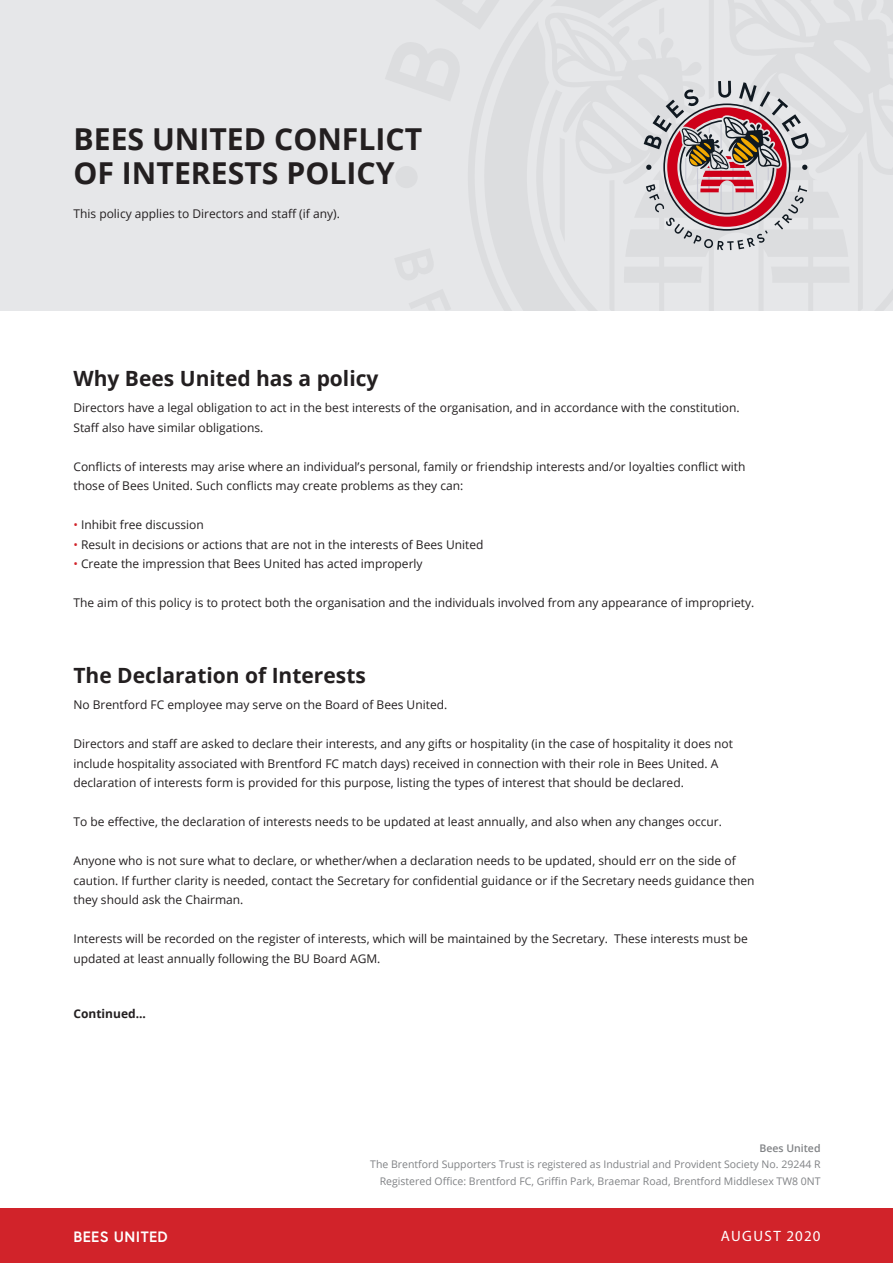
<style>
.page{position:relative;width:893px;height:1263px;background:#fff}
.page>*{position:absolute;margin:0;border:0;box-sizing:border-box;transform-origin:0 0}
.t1{font:700 30.15px/33.5px "Open Sans";color:#231f20}
.t2{font:700 21px "Open Sans";color:#231f20}
.t3{font:700 15px "Europa";letter-spacing:.025em;color:#fff}
.t4{font:15px "Myriad Pro";letter-spacing:.085em;color:#fff}
.t5{font:12px/19.5px "Open Sans";color:#231f20}
.t6{font:700 12px "Open Sans";color:#231f20}
.t7{font:10.5px/16.5px "Open Sans";color:#808285;text-align:right}
.s1{color:#d1232a}
.s2{font-weight:600}
</style>
<div class="page">
<div style="left:0;top:1209px;width:893px;height:54px;background:#d1232a"></div>
<div style="left:0;top:0;width:893px;height:310px;background:#e6e7e9"></div>
<div style="left:395px;top:166px;width:23px;height:22px;background:#dcdddf;border-radius:50%"></div>
<svg style="left:643px;top:80px;width:166px;height:171px"></svg>
<p class="t1" style="left:73px;top:122px;width:350px">BEES UNITED CONFLICT<br>OF INTERESTS POLICY</p>
<p class="t5" style="left:73px;top:204px;width:268px">This policy applies to Directors and staff (if any).</p>
<p class="t2" style="left:73px;top:364px;width:307px">Why Bees United has a policy</p>
<p class="t5" style="left:73px;top:398px;width:668px">Directors have a legal obligation to act in the best interests of the organisation, and in accordance with the constitution.<br>Staff also have similar obligations.</p>
<p class="t5" style="left:73px;top:456px;width:673px">Conflicts of interests may arise where an individual’s personal, family or friendship interests and/or loyalties conflict with those of Bees United. Such conflicts may create problems as they can:</p>
<p class="t5" style="left:73px;top:515px;width:132px"><span class="s1">•</span> Inhibit free discussion</p>
<p class="t5" style="left:73px;top:534px;width:412px"><span class="s1">•</span> Result in decisions or actions that are not in the interests of Bees United</p>
<p class="t5" style="left:73px;top:554px;width:351px"><span class="s1">•</span> Create the impression that Bees United has acted improperly</p>
<p class="t5" style="left:73px;top:593px;width:682px">The aim of this policy is to protect both the organisation and the individuals involved from any appearance of impropriety.</p>
<p class="t2" style="left:73px;top:660px;width:294px">The Declaration of Interests</p>
<p class="t5" style="left:73px;top:695px;width:375px">No Brentford FC employee may serve on the Board of Bees United.</p>
<p class="t5" style="left:73px;top:734px;width:661px">Directors and staff are asked to declare their interests, and any gifts or hospitality (in the case of hospitality it does not include hospitality associated with Brentford FC match days) received in connection with their role in Bees United. A declaration of interests form is provided for this purpose, listing the types of interest that should be declared.</p>
<p class="t5" style="left:73px;top:812px;width:650px">To be effective, the declaration of interests needs to be updated at least annually, and also when any changes occur.</p>
<p class="t5" style="left:73px;top:851px;width:683px">Anyone who is not sure what to declare, or whether/when a declaration needs to be updated, should err on the side of caution. If further clarity is needed, contact the Secretary for confidential guidance or if the Secretary needs guidance then they should ask the Chairman.</p>
<p class="t5" style="left:73px;top:929px;width:676px">Interests will be recorded on the register of interests, which will be maintained by the Secretary. These interests must be updated at least annually following the BU Board AGM.</p>
<p class="t6" style="left:73px;top:1005px;width:74px">Continued...</p>
<p class="t7" style="left:370px;top:1139px;width:452px"><span class="s2">Bees United<br></span>The Brentford Supporters Trust is registered as Industrial and Provident Society No. 29244 R</p>
<p class="t7" style="left:380px;top:1172px;width:442px">Registered Office: Brentford FC, Griffin Park, Braemar Road, Brentford Middlesex TW8 0NT</p>
<p class="t3" style="left:73px;top:1226px;width:96px">BEES UNITED</p>
<p class="t4" style="left:721px;top:1227px;width:101px">AUGUST 2020</p>
</div>
